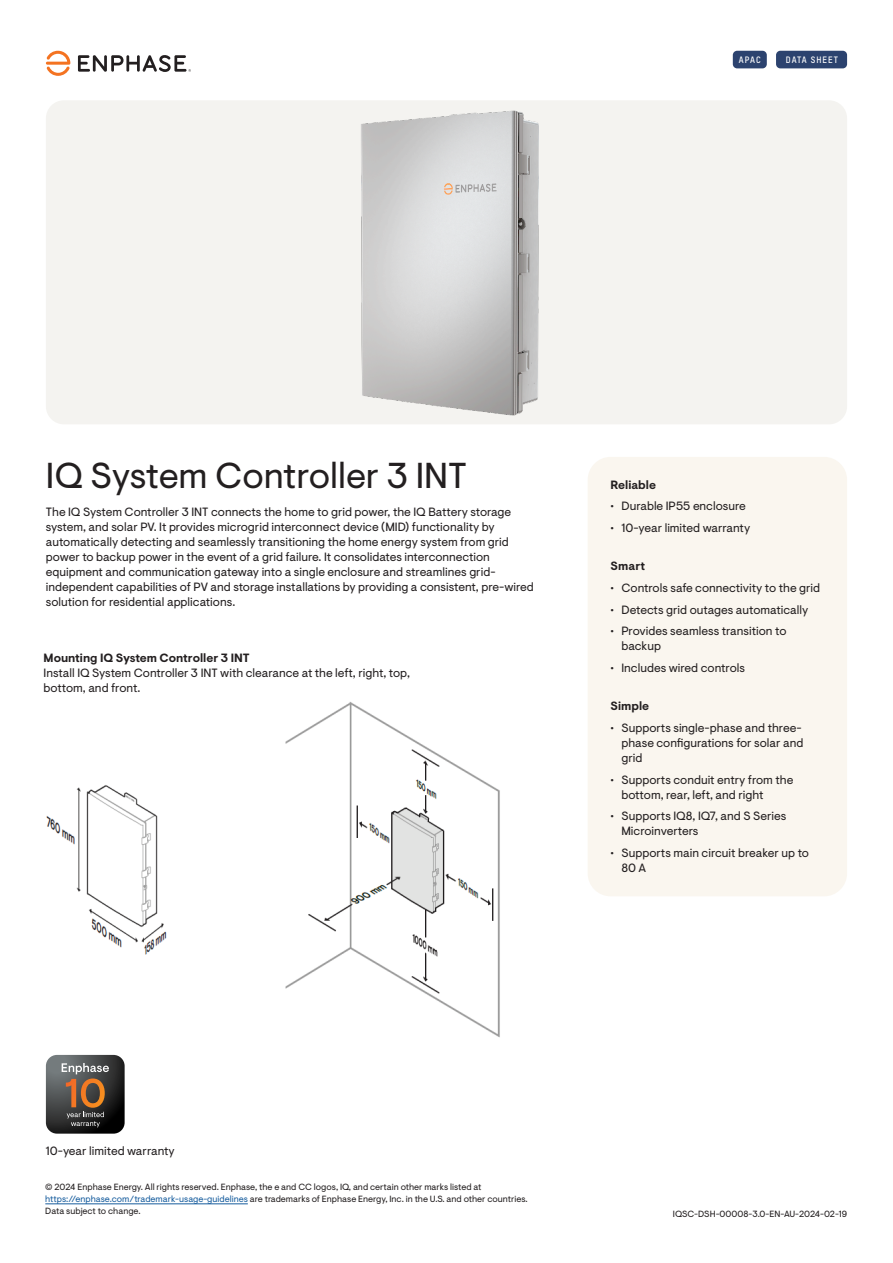
<style>
.page{position:relative;width:893px;height:1263px;background:#fff}
.page>*{position:absolute;margin:0;border:0;box-sizing:border-box;transform-origin:0 0}
.Feature_headline{font:36px "Enphase Visuelt";color:#231f20}
.Feature_paragraph{font:12px/15px "Enphase Visuelt";color:#231f20}
.Feature_text_cell{font:12px/15px "Enphase Visuelt";color:#231f20}
.Highlight_title{font:700 12px "Enphase Visuelt";color:#231f20}
.t1{font:9px/12px "Enphase Visuelt";color:#231f20}
.Label{font:9px "T Star Pro Bold";letter-spacing:.11em;color:#fff}
.s1{font-weight:700}
.s2{color:#175d9e}
</style>
<div class="page">
<hr style="left:45px;top:1203px;width:203px;height:1px;background:#175d9e">
<div style="left:46px;top:100px;width:801px;height:324px;background:#f4f3f0;border-radius:18px"></div>
<div style="left:588px;top:457px;width:259px;height:439px;background:#faf6ef;border-radius:23px"></div>
<div style="left:733px;top:51px;width:34px;height:17px;background:#2c436f;border-radius:4px"></div>
<div style="left:776px;top:51px;width:71px;height:17px;background:#2c436f;border-radius:4px"></div>
<img style="left:361px;top:110px;width:178px;height:306px">
<img style="left:46px;top:785px;width:121px;height:170px">
<img style="left:285px;top:702px;width:215px;height:336px">
<svg style="left:46px;top:51px;width:24px;height:25px"></svg>
<svg style="left:78px;top:55px;width:113px;height:17px"></svg>
<svg style="left:46px;top:1055px;width:79px;height:78px"></svg>
<svg style="left:66px;top:1079px;width:10px;height:28px"></svg>
<svg style="left:81px;top:1078px;width:24px;height:30px"></svg>
<p class="Label" style="left:739px;top:53px;width:23px">APAC</p>
<p class="Label" style="left:786px;top:53px;width:54px">DATA SHEET</p>
<p class="Feature_headline" style="left:46px;top:454px;width:423px">IQ System Controller 3 INT</p>
<p class="Feature_paragraph" style="left:46px;top:505px;width:489px">The IQ System Controller 3 INT connects the home to grid power, the IQ Battery storage system, and solar PV. It provides microgrid interconnect device (MID) functionality by automatically detecting and seamlessly transitioning the home energy system from grid power to backup power in the event of a grid failure. It consolidates interconnection equipment and communication gateway into a single enclosure and streamlines grid&shy;independent capabilities of PV and storage installations by providing a consistent, pre-wired solution for residential applications.</p>
<p class="Feature_text_cell" style="left:44px;top:650px;width:368px"><span class="s1">Mounting IQ System Controller 3 INT<br></span>Install IQ System Controller 3 INT with clearance at the left, right, top, bottom, and front.</p>
<p class="Highlight_title" style="left:611px;top:477px;width:47px">Reliable</p>
<p class="Feature_paragraph" style="left:611px;top:499px;width:137px">• Durable IP55 enclosure</p>
<p class="Feature_paragraph" style="left:611px;top:521px;width:141px">• 10-year limited warranty</p>
<p class="Highlight_title" style="left:611px;top:559px;width:36px">Smart</p>
<p class="Feature_paragraph" style="left:611px;top:581px;width:211px">• Controls safe connectivity to the grid</p>
<p class="Feature_paragraph" style="left:611px;top:602px;width:199px">• Detects grid outages automatically</p>
<p class="Feature_paragraph" style="left:621px;top:624px;width:167px;text-indent:-11px">• Provides seamless transition to backup</p>
<p class="Feature_paragraph" style="left:611px;top:661px;width:136px">• Includes wired controls</p>
<p class="Highlight_title" style="left:611px;top:699px;width:40px">Simple</p>
<p class="Feature_paragraph" style="left:621px;top:721px;width:184px;text-indent:-11px">• Supports single-phase and three&shy;phase configurations for solar and grid</p>
<p class="Feature_paragraph" style="left:621px;top:772px;width:173px;text-indent:-11px">• Supports conduit entry from the bottom, rear, left, and right</p>
<p class="Feature_paragraph" style="left:621px;top:809px;width:166px;text-indent:-11px">• Supports IQ8, IQ7, and S Series<br>Microinverters</p>
<p class="Feature_paragraph" style="left:621px;top:846px;width:189px;text-indent:-11px">• Supports main circuit breaker up to<br>80 A</p>
<p class="Feature_text_cell" style="left:46px;top:1143px;width:130px">10-year limited warranty</p>
<p class="t1" style="left:45px;top:1181px;width:484px">© 2024 Enphase Energy. All rights reserved. Enphase, the e and CC logos, IQ, and certain other marks listed at <span class="s2">https://enphase.com/trademark-usage-guidelines</span> are trademarks of Enphase Energy, Inc. in the U.S. and other countries.<br>Data subject to change.</p>
<p class="t1" style="left:673px;top:1208px;width:176px">IQSC-DSH-00008-3.0-EN-AU-2024-02-19</p>
</div>
